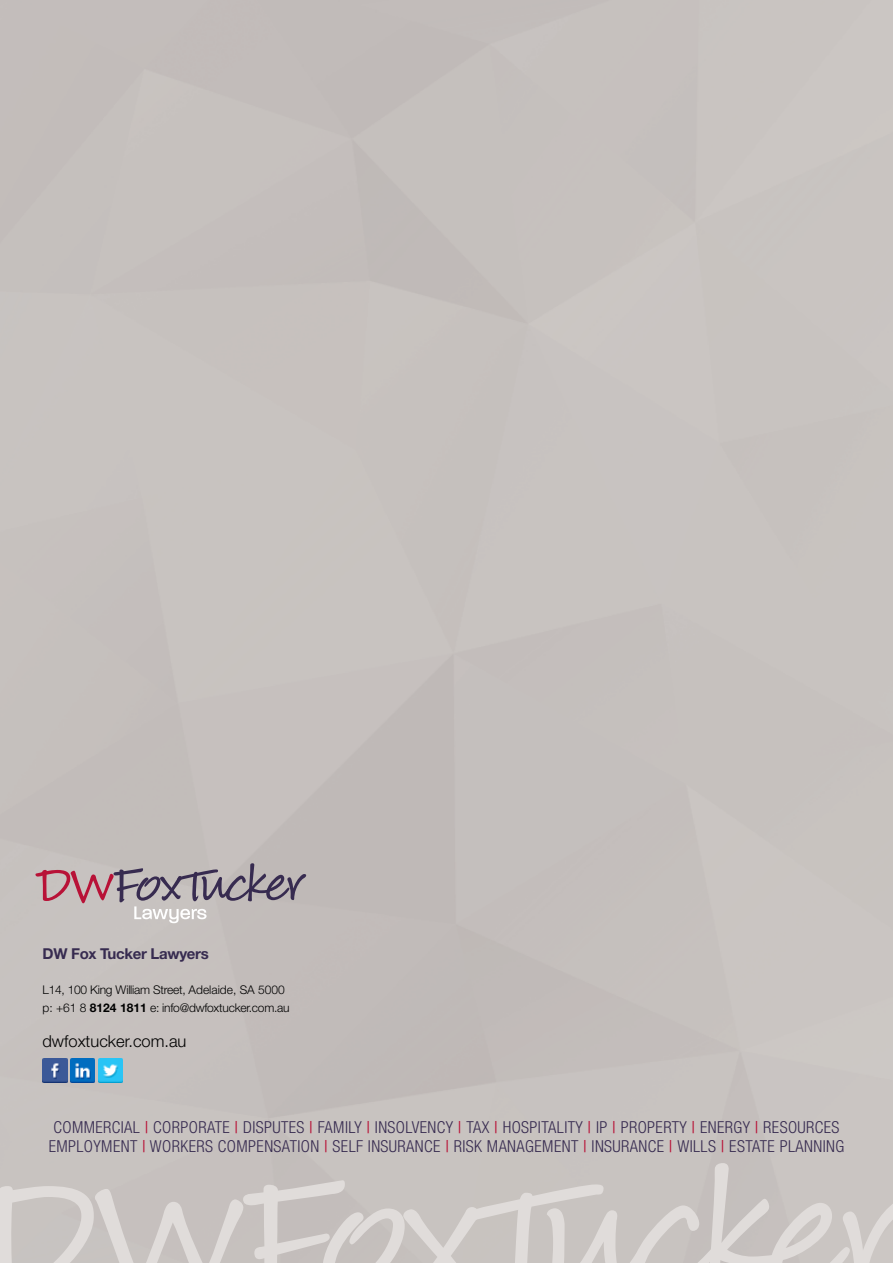
<style>
.page{position:relative;width:893px;height:1263px;background:#fff}
.page>*{position:absolute;margin:0;border:0;box-sizing:border-box;transform-origin:0 0}
.t1{font:300 condensed 16.5px/19.5px "Helvetica Neue LT Std";letter-spacing:.025em;color:#372b50}
.t2{font:300 16.5px "Helvetica Neue LT Std";color:#000}
.t3{font:700 15px "Helvetica Neue LT Std";letter-spacing:-.02em;color:#372b50}
.t4{font:300 12px/18px "Helvetica Neue LT Std";letter-spacing:-.02em;color:#000}
.s1{font-weight:700}
.s2{font-weight:400;color:#b81237}
</style>
<div class="page">
<div style="left:0;top:0;width:893px;height:1163px;background:#c6c1be"></div>
<svg style="left:0;top:1163px;width:893px;height:100px;background:#cdc8c5"></svg>
<svg style="left:35px;top:863px;width:271px;height:60px;background:#b4a7ab"></svg>
<img style="left:43px;top:1058px;width:24px;height:25px">
<img style="left:70px;top:1058px;width:25px;height:25px">
<img style="left:98px;top:1058px;width:25px;height:25px">
<p class="t3" style="left:43px;top:944px;width:168px">DW Fox Tucker Lawyers</p>
<p class="t4" style="left:43px;top:980px;width:249px">L14, 100 King William Street, Adelaide, SA 5000 p: +61 8 <span class="s1">8124 1811</span> e: info@dwfoxtucker.com.au</p>
<p class="t2" style="left:43px;top:1031px;width:145px">dwfoxtucker.com.au</p>
<p class="t1" style="left:49px;top:1117px;width:797px">COMMERCIAL <span class="s2">|</span> CORPORATE <span class="s2">|</span> DISPUTES <span class="s2">|</span> FAMILY <span class="s2">|</span> INSOLVENCY <span class="s2">|</span> TAX <span class="s2">|</span> HOSPITALITY <span class="s2">|</span> IP <span class="s2">|</span> PROPERTY <span class="s2">|</span> ENERGY <span class="s2">|</span> RESOURCES<br>EMPLOYMENT <span class="s2">|</span> WORKERS COMPENSATION <span class="s2">|</span> SELF INSURANCE <span class="s2">|</span> RISK MANAGEMENT <span class="s2">|</span> INSURANCE <span class="s2">|</span> WILLS <span class="s2">|</span> ESTATE PLANNING</p>
</div>
